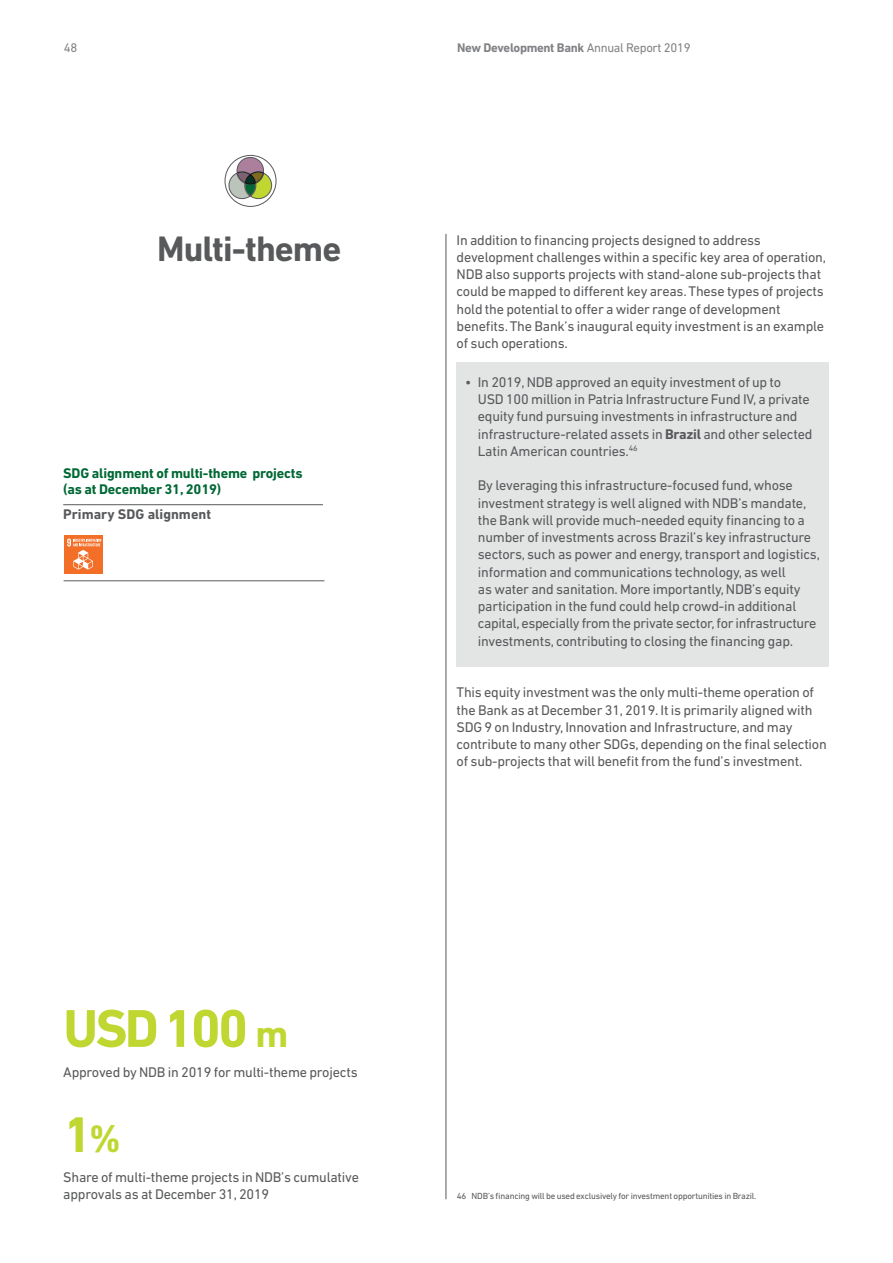
<style>
.page{position:relative;width:893px;height:1263px;background:#fff}
.page>*{position:absolute;margin:0;border:0;box-sizing:border-box;transform-origin:0 0}
.t1{font:700 54px "DIN Next LT Pro";letter-spacing:-.05em;color:#bfd730}
.t2{font:700 51px "DIN Next LT Pro";color:#bfd730}
.Page_title{font:700 36px "DIN Next LT Pro";letter-spacing:-.025em;color:#58595b}
.Body_copy_notes_full{font:14.25px/17.2px "DIN Next LT Pro";letter-spacing:-.015em;color:#58595b}
.Body_copy_front_end{font:14.25px/17.2px "DIN Next LT Pro";letter-spacing:-.015em;color:#58595b}
.Body_copy_notes_full-2{font:700 14.25px "DIN Next LT Pro";letter-spacing:-.01em;color:#006834}
.t3{font:700 14.25px "DIN Next LT Pro";color:#58595b}
.t4{font:700 12.75px "DIN Next LT Pro";letter-spacing:-.025em;color:#808285}
.t5{font:12.75px "DIN Next LT Pro";color:#808285}
.Body_copy_notes_full-3{font:9px "DIN Next LT Pro";letter-spacing:-.02em;color:#58595b}
.s1{font-weight:400}
.s2{font-size:39px}
.s3{font-weight:700}
</style>
<div class="page">
<svg style="left:225px;top:155px;width:51px;height:51px"></svg>
<div style="left:225px;top:155px;width:51px;height:52px;border:1px solid #58595b;border-radius:50%"></div>
<div style="left:457px;top:363px;width:372px;height:304px;background:#e3e4e4"></div>
<hr style="left:446px;top:234px;width:1px;height:965px;background:#58595b">
<hr style="left:63px;top:504px;width:260px;height:1px;background:#58595b">
<hr style="left:64px;top:580px;width:260px;height:1px;background:#58595b">
<div style="left:64px;top:535px;width:38px;height:39px;background:#f36e27"></div>
<svg style="left:67px;top:539px;width:34px;height:31px"></svg>
<svg style="left:229px;top:157px;width:43px;height:42px"></svg>
<p class="t5" style="left:64px;top:40px;width:15px">48</p>
<p class="t4" style="left:457px;top:40px;width:235px">New Development Bank <span class="s1">Annual Report 2019</span></p>
<p class="Page_title" style="left:157px;top:228px;width:186px">Multi-theme</p>
<p class="Body_copy_notes_full-2" style="left:63px;top:465px;width:241px">SDG alignment of multi-theme projects</p>
<p class="Body_copy_notes_full-2" style="left:63px;top:481px;width:160px">(as at December 31, 2019)</p>
<p class="t3" style="left:63px;top:506px;width:149px">Primary SDG alignment</p>
<p class="t1" style="left:63px;top:997px;width:227px">USD 100 <span class="s2">m</span></p>
<p class="Body_copy_front_end" style="left:63px;top:1063px;width:296px">Approved by NDB in 2019 for multi-theme projects</p>
<p class="t2" style="left:63px;top:1105px;width:59px">1<span class="s2">%</span></p>
<p class="Body_copy_front_end" style="left:63px;top:1168px;width:297px">Share of multi-theme projects in NDB’s cumulative approvals as at December 31, 2019</p>
<p class="Body_copy_notes_full" style="left:457px;top:231px;width:371px">In addition to financing projects designed to address development challenges within a specific key area of operation, NDB also supports projects with stand-alone sub-projects that could be mapped to different key areas. These types of projects hold the potential to offer a wider range of development benefits. The Bank’s inaugural equity investment is an example of such operations.</p>
<p class="Body_copy_notes_full" style="left:478px;top:373px;width:336px;text-indent:-13px">• In 2019, NDB approved an equity investment of up to<br>USD 100 million in Patria Infrastructure Fund IV, a private equity fund pursuing investments in infrastructure and infrastructure-related assets in <span class="s3">Brazil</span> and other selected Latin American countries.<sup>46</sup></p>
<p class="Body_copy_notes_full" style="left:478px;top:477px;width:344px">By leveraging this infrastructure-focused fund, whose investment strategy is well aligned with NDB’s mandate, the Bank will provide much-needed equity financing to a number of investments across Brazil’s key infrastructure sectors, such as power and energy, transport and logistics, information and communications technology, as well<br>as water and sanitation. More importantly, NDB’s equity participation in the fund could help crowd-in additional capital, especially from the private sector, for infrastructure investments, contributing to closing the financing gap.</p>
<p class="Body_copy_notes_full" style="left:457px;top:684px;width:372px">This equity investment was the only multi-theme operation of the Bank as at December 31, 2019. It is primarily aligned with SDG 9 on Industry, Innovation and Infrastructure, and may contribute to many other SDGs, depending on the final selection of sub-projects that will benefit from the fund’s investment.</p>
<p class="Body_copy_notes_full-3" style="left:457px;top:1191px;width:301px">46 NDB’s financing will be used exclusively for investment opportunities in Brazil.</p>
</div>
